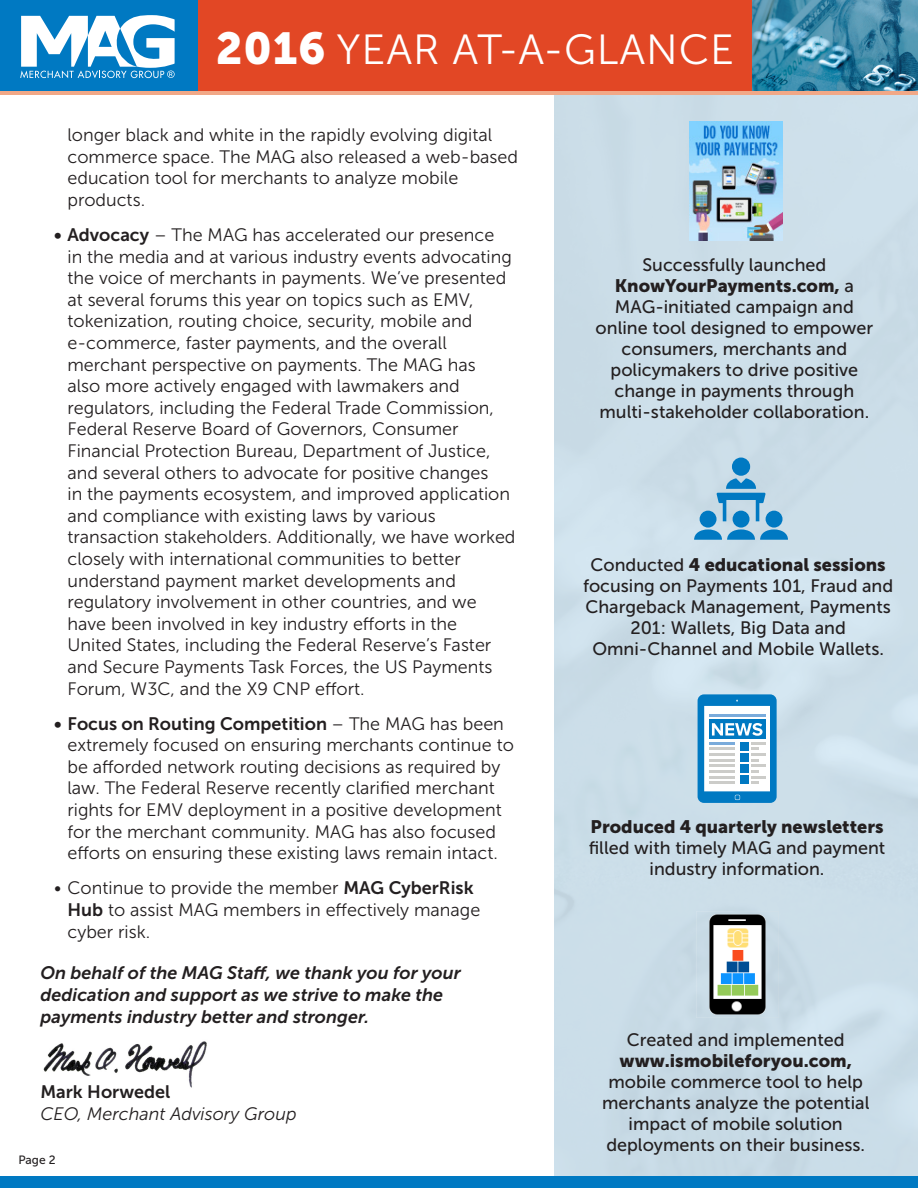
<style>
.page{position:relative;width:918px;height:1188px;background:#fff}
.page>*{position:absolute;margin:0;border:0;box-sizing:border-box;transform-origin:0 0}
.t1{font:42px "Museo Sans 300";letter-spacing:.02em;color:#fff}
.t2{font:18px/21.6px "Museo Sans 300";color:#231f20}
.t3{font:18px/21px "Museo Sans 500";color:#231f20;text-align:center}
.t4{font:italic 18px/21.6px "Museo Sans 700";color:#231f20}
.t5{font:italic 18px "Museo Sans 300";color:#231f20}
.t6{font:18px "Museo Sans 700";color:#231f20}
.t7{font:12px "Museo Sans 500";color:#231f20}
.s1{font-family:"Museo Sans 900";font-size:44.55px}
.s2{font-family:"Museo Sans 700"}
.s3{font-family:"Museo Sans 900"}
</style>
<div class="page">
<div style="left:554px;top:82px;width:364px;height:1095px;background:#ccdee9"></div>
<img style="left:752px;top:0;width:166px;height:92px">
<img style="left:43px;top:1041px;width:164px;height:47px">
<div style="left:195px;top:0;width:557px;height:93px;background:#e24725"></div>
<div style="left:0;top:0;width:197px;height:93px;background:#0079c2"></div>
<svg style="left:20px;top:15px;width:155px;height:63px"></svg>
<div style="left:0;top:1176px;width:918px;height:12px;background:#0079c2"></div>
<div style="left:732px;top:458px;width:18px;height:18px;background:#0079c2;border-radius:50%"></div>
<svg style="left:716px;top:478px;width:50px;height:43px"></svg>
<div style="left:700px;top:511px;width:17px;height:17px;background:#0079c2;border-radius:50%"></div>
<div style="left:766px;top:511px;width:17px;height:17px;background:#0079c2;border-radius:50%"></div>
<svg style="left:694px;top:529px;width:94px;height:11px"></svg>
<div style="left:733px;top:511px;width:17px;height:17px;background:#0079c2;border-radius:50%"></div>
<svg style="left:698px;top:694px;width:79px;height:109px;background:#7fb9dc"></svg>
<img style="left:709px;top:914px;width:57px;height:101px">
<img style="left:690px;top:122px;width:93px;height:119px">
<hr style="left:0;top:92px;width:918px;height:3px;background:#f1a887">
<p class="t1" style="left:216px;top:27px;width:520px"><span class="s1">2016</span> YEAR AT-A-GLANCE</p>
<p class="t2" style="left:68px;top:124px;width:452px">longer black and white in the rapidly evolving digital commerce space. The MAG also released a web-based education tool for merchants to analyze mobile products.</p>
<p class="t2" style="left:68px;top:224px;width:450px;text-indent:-14px"><span class="s2">• Advocacy</span> – The MAG has accelerated our presence<br>in the media and at various industry events advocating the voice of merchants in payments. We’ve presented at several forums this year on topics such as EMV, tokenization, routing choice, security, mobile and e-commerce, faster payments, and the overall merchant perspective on payments. The MAG has<br>also more actively engaged with lawmakers and regulators, including the Federal Trade Commission, Federal Reserve Board of Governors, Consumer Financial Protection Bureau, Department of Justice, and several others to advocate for positive changes<br>in the payments ecosystem, and improved application and compliance with existing laws by various transaction stakeholders. Additionally, we have worked closely with international communities to better understand payment market developments and regulatory involvement in other countries, and we have been involved in key industry efforts in the United States, including the Federal Reserve’s Faster and Secure Payments Task Forces, the US Payments Forum, W3C, and the X9 CNP effort.</p>
<p class="t2" style="left:68px;top:713px;width:448px;text-indent:-14px"><span class="s2">• Focus on Routing Competition</span> – The MAG has been extremely focused on ensuring merchants continue to be afforded network routing decisions as required by law. The Federal Reserve recently clarified merchant rights for EMV deployment in a positive development for the merchant community. MAG has also focused efforts on ensuring these existing laws remain intact.</p>
<p class="t2" style="left:68px;top:877px;width:414px;text-indent:-14px">• Continue to provide the member <span class="s2">MAG CyberRisk<br>Hub</span> to assist MAG members in effectively manage cyber risk.</p>
<p class="t4" style="left:40px;top:962px;width:422px">On behalf of the MAG Staff, we thank you for your dedication and support as we strive to make the payments industry better and stronger.</p>
<p class="t6" style="left:40px;top:1082px;width:131px">Mark Horwedel</p>
<p class="t5" style="left:40px;top:1104px;width:258px">CEO, Merchant Advisory Group</p>
<p class="t7" style="left:18px;top:1153px;width:39px">Page 2</p>
<p class="t3" style="left:596px;top:255px;width:279px">Successfully launched<br><span class="s3">KnowYourPayments.com,</span> a<br>MAG-initiated campaign and online tool designed to empower consumers, merchants and policymakers to drive positive change in payments through multi-stakeholder collaboration.</p>
<p class="t3" style="left:583px;top:555px;width:312px">Conducted <span class="s3">4 educational sessions </span>focusing on Payments 101, Fraud and<br>Chargeback Management, Payments<br>201: Wallets, Big Data and<br>Omni-Channel and Mobile Wallets.</p>
<p class="t3" style="left:589px;top:816px;width:298px"><span class="s3">Produced 4 quarterly newsletters </span>filled with timely MAG and payment industry information.</p>
<p class="t3" style="left:602px;top:1029px;width:269px">Created and implemented <span class="s3">www.ismobileforyou.com, </span>mobile commerce tool to help merchants analyze the potential impact of mobile solution deployments on their business.</p>
</div>
